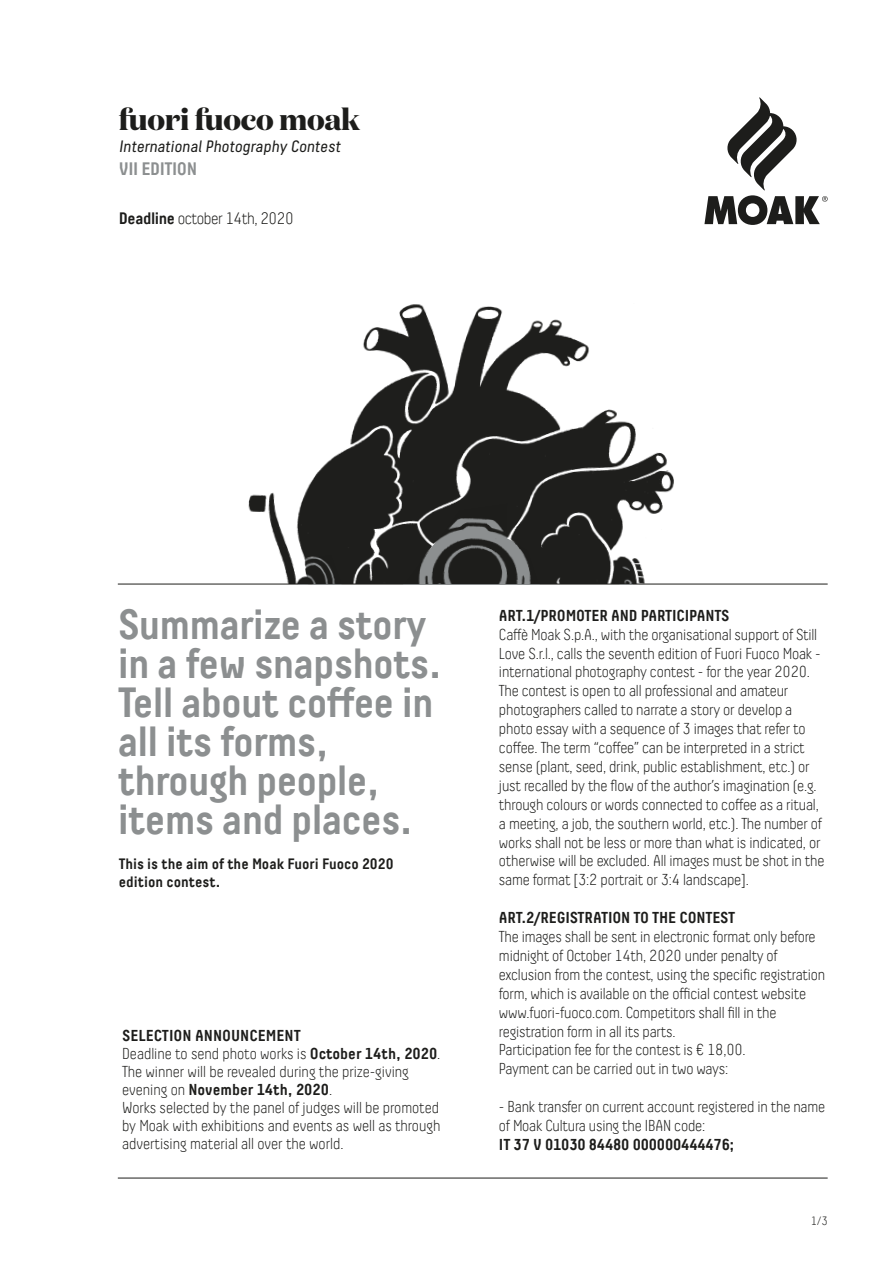
<style>
.page{position:relative;width:893px;height:1263px;background:#fff}
.page>*{position:absolute;margin:0;border:0;box-sizing:border-box;transform-origin:0 0}
.t1{font:700 42px/39px "Decima Pro";letter-spacing:-.02em;color:#8c8f90}
.t2{font:700 30px "Domaine Disp";letter-spacing:-.01em;color:#1d1d1b}
.t3{font:700 18px "Decima Pro";letter-spacing:-.025em;color:#8c8f90}
.t4{font:italic 16.5px "Decima Pro A";color:#1d1d1b}
.t5{font:300 16.5px "Decima Pro";letter-spacing:-.025em;color:#1d1d1b}
.t6{font:300 15.75px/18.9px "Decima Pro";letter-spacing:-.01em;color:#1d1d1b}
.t7{font:700 15.75px "Decima Pro";letter-spacing:-.01em;color:#1d1d1b}
.t8{font:700 15px/18px "Decima Pro";color:#1d1d1b}
.t9{font:300 12px "Decima Pro";color:#1d1d1b}
.s1{font-weight:700}
</style>
<div class="page">
<svg style="left:704px;top:97px;width:124px;height:128px"></svg>
<hr style="left:118px;top:584px;width:710px;height:1px;background:#1d1d1b">
<hr style="left:118px;top:1178px;width:710px;height:1px;background:#1d1d1b">
<img style="left:242px;top:304px;width:450px;height:280px">
<h2 class="t2" style="left:119px;top:99px;width:243px">fuori fuoco moak</h2>
<p class="t3" style="left:119px;top:158px;width:80px">VII EDITION</p>
<p class="t4" style="left:119px;top:137px;width:223px">International Photography Contest</p>
<p class="t5" style="left:119px;top:209px;width:176px"><span class="s1">Deadline</span> october 14th, 2020</p>
<h1 class="t1" style="left:118px;top:604px;width:325px">Summarize a story in a few snapshots.<br>Tell about coffee in all its forms, through people, items and places.</h1>
<p class="t8" style="left:119px;top:855px;width:276px">This is the aim of the Moak Fuori Fuoco 2020 edition contest.</p>
<p class="t6" style="left:122px;top:1027px;width:320px;line-height:18px"><span class="s1">SELECTION ANNOUNCEMENT<br></span>Deadline to send photo works is <span class="s1">October 14th, 2020</span>.<br>The winner will be revealed during the prize-giving evening on <span class="s1">November 14th, 2020</span>.<br>Works selected by the panel of judges will be promoted by Moak with exhibitions and events as well as through advertising material all over the world.</p>
<p class="t7" style="left:499px;top:606px;width:232px">ART.1/PROMOTER AND PARTICIPANTS</p>
<p class="t6" style="left:499px;top:625px;width:327px">Caffè Moak S.p.A., with the organisational support of Still Love S.r.l., calls the seventh edition of Fuori Fuoco Moak - international photography contest - for the year 2020.<br>The contest is open to all professional and amateur photographers called to narrate a story or develop a photo essay with a sequence of 3 images that refer to coffee. The term “coffee” can be interpreted in a strict sense (plant, seed, drink, public establishment, etc.) or just recalled by the flow of the author’s imagination (e.g. through colours or words connected to coffee as a ritual, a meeting, a job, the southern world, etc.). The number of works shall not be less or more than what is indicated, or otherwise will be excluded. All images must be shot in the same format [3:2 portrait or 3:4 landscape].</p>
<p class="t7" style="left:499px;top:908px;width:238px">ART.2/REGISTRATION TO THE CONTEST</p>
<p class="t6" style="left:499px;top:927px;width:328px">The images shall be sent in electronic format only before midnight of October 14th, 2020 under penalty of exclusion from the contest, using the specific registration form, which is available on the official contest website www.fuori-fuoco.com. Competitors shall fill in the registration form in all its parts.<br>Participation fee for the contest is € 18,00.<br>Payment can be carried out in two ways:</p>
<p class="t6" style="left:499px;top:1097px;width:328px">- Bank transfer on current account registered in the name of Moak Cultura using the IBAN code:</p>
<p class="t7" style="left:499px;top:1135px;width:237px">IT 37 V 01030 84480 000000444476;</p>
<p class="t9" style="left:811px;top:1214px;width:18px">1/3</p>
</div>
